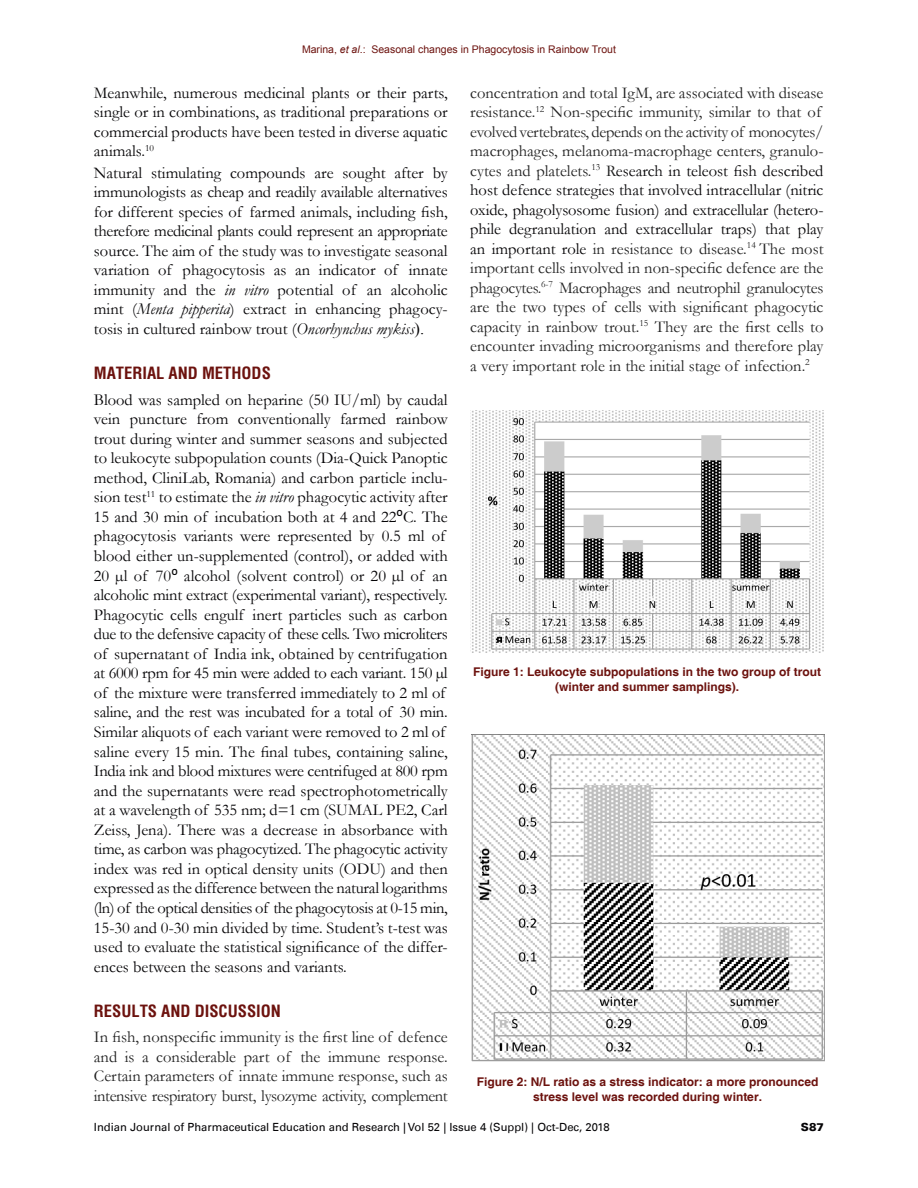
<style>
.page{position:relative;width:918px;height:1188px;background:#fff}
.page>*{position:absolute;margin:0;border:0;box-sizing:border-box;transform-origin:0 0}
.Body_Text{font:16.5px/19.5px "Garamond";color:#050406;text-align:justify}
.Body_Text-2{font:16.5px/19.5px "Garamond";color:#212121;text-align:justify}
.t1{font:700 condensed 16.5px "Helvetica";color:#6c120e}
.Fig_caption{font:700 12px/15px "Helvetica";color:#6c120e;text-align:center}
.t2{font:11.25px "Univers LT";color:#050406}
.t3{font:900 11.25px "Univers LT";color:#050406}
.t4{font:10.5px "Arial";color:#6c120e}
.s1{font-style:italic}
.s2{font-family:"Times New Roman"}
.s3{font-family:"Calibri"}
.s4{color:#050406}
</style>
<div class="page">
<img style="left:470px;top:410px;width:354px;height:242px">
<img style="left:471px;top:735px;width:353px;height:327px">
<p class="t4" style="left:302px;top:43px;width:316px">Marina, <span class="s1">et al</span>.: Seasonal changes in Phagocytosis in Rainbow Trout</p>
<p class="Body_Text" style="left:94px;top:82px;width:355px">Meanwhile, numerous medicinal plants or their parts, single or in combinations, as traditional preparations or commercial products have been tested in diverse aquatic animals.<sup>10</sup></p>
<p class="Body_Text" style="left:94px;top:162px;width:355px">Natural stimulating compounds are sought after by immunologists as cheap and readily available alternatives for different species of farmed animals, including fish, therefore medicinal plants could represent an appropriate source. The aim of the study was to investigate seasonal variation of phagocytosis as an indicator of innate immunity and the <span class="s1">in vitro</span> potential of an alcoholic mint (<span class="s1">Menta pipperita</span>) extract in enhancing phagocy&shy;tosis in cultured rainbow trout (<span class="s1">Oncorhynchus mykiss</span><span class="s2">).</span></p>
<h1 class="t1" style="left:94px;top:362px;width:178px">MATERIAL AND METHODS</h1>
<p class="Body_Text" style="left:94px;top:389px;width:355px;text-align:left">Blood was sampled on heparine (50 IU/ml) by caudal vein puncture from conventionally farmed rainbow trout during winter and summer seasons and subjected to leukocyte subpopulation counts (Dia-Quick Panoptic method, CliniLab, Romania) and carbon particle inclu&shy;sion test<sup>11</sup> to estimate the <span class="s1">in vitro</span> phagocytic activity after 15 and 30 min of incubation both at 4 and 22<span class="s3">⁰</span>C. The phagocytosis variants were represented by 0.5 ml of blood either un-supplemented (control), or added with 20 µl of 70<span class="s3">⁰</span> alcohol (solvent control) or 20 µl of an alcoholic mint extract (experimental variant), respectively.<br>Phagocytic cells engulf inert particles such as carbon due to the defensive capacity of these cells. Two microliters of supernatant of India ink, obtained by centrifugation at 6000 rpm for 45 min were added to each variant. 150 µl of the mixture were transferred immediately to 2 ml of saline, and the rest was incubated for a total of 30 min.<br>Similar aliquots of each variant were removed to 2 ml of saline every 15 min. The final tubes, containing saline, India ink and blood mixtures were centrifuged at 800 rpm and the supernatants were read spectrophotometrically at a wavelength of 535 nm; d=1 cm (SUMAL PE2, Carl Zeiss, Jena). There was a decrease in absorbance with time, as carbon was phagocytized. The phagocytic activity index was red in optical density units (ODU) and then expressed as the difference between the natural logarithms (ln) of the optical densities of the phagocytosis at 0-15 min, 15-30 and 0-30 min divided by time. Student’s t-test was used to evaluate the statistical significance of the differ&shy;ences between the seasons and variants.</p>
<h1 class="t1" style="left:94px;top:1000px;width:189px">RESULTS AND DISCUSSION</h1>
<p class="Body_Text-2" style="left:94px;top:1027px;width:355px">In fish, nonspecific immunity is the first line of defence and is a considerable part of the immune response.<br>Certain parameters of innate immune response, such as intensive respiratory burst, lysozyme activity, complement</p>
<p class="Body_Text-2" style="left:470px;top:82px;width:355px;text-align:left">concentration and total IgM, are associated with disease resistance.<sup>12</sup> Non-specific immunity, similar to that of evolved vertebrates, depends on the activity of monocytes/ macrophages, melanoma-macrophage centers, granulo&shy;cytes and platelets.<sup>13</sup> R<span class="s4">esearch in teleost fish described host defence strategies that involved intracellular (nitric oxide, phagolysosome fusion) and extracellular (hetero&shy;phile degranulation and extracellular traps) that play an important role</span> in resistance to disease.<sup>14</sup> The most important cells involved in non-specific defence are the phagocytes.<sup>6-7</sup> Macrophages and neutrophil granulocytes are the two types of cells with significant phagocytic capacity in rainbow trout.<sup>15</sup> They are the first cells to encounter invading microorganisms and therefore play a very important role in the initial stage of infection.<sup>2</sup></p>
<p class="Fig_caption" style="left:473px;top:665px;width:350px">Figure 1: Leukocyte subpopulations in the two group of trout (winter and summer samplings).</p>
<p class="Fig_caption" style="left:477px;top:1075px;width:343px">Figure 2: N/L ratio as a stress indicator: a more pronounced stress level was recorded during winter.</p>
<p class="t2" style="left:94px;top:1120px;width:517px">Indian Journal of Pharmaceutical Education and Research | Vol 52 | Issue 4 (Suppl) | Oct-Dec, 2018</p>
<p class="t3" style="left:801px;top:1120px;width:25px">S87</p>
</div>
